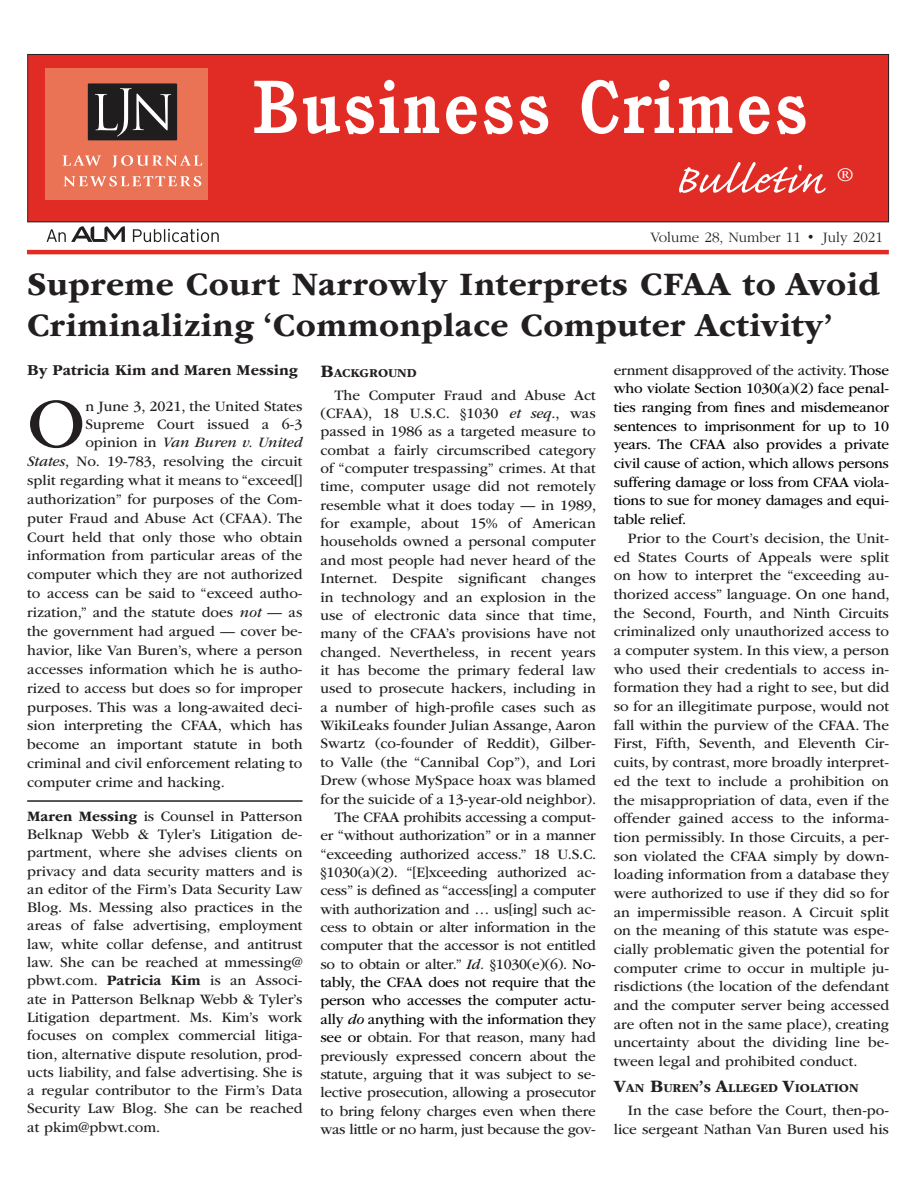
<style>
.page{position:relative;width:918px;height:1188px;background:#fff}
.page>*{position:absolute;margin:0;border:0;box-sizing:border-box;transform-origin:0 0}
.t1{font:73.8px "ITC Garamond Std";color:#231f20}
.t2{font:700 73.2px "Cushing Std";letter-spacing:.05em;color:#fff;scale:.95 1}
.t3{font:51px "Caflisch Script Pro";color:#fff;scale:1.14 1}
.t4{font:700 34.2px/40.7px "ITC Garamond Std";letter-spacing:.015em;color:#231f20}
.t5{font:18px "Sabon LT Std";color:#fff;scale:1.14 1}
.t6{font:700 15.75px "ITC Garamond Std";color:#231f20}
.t7{font:15px/18.3px "ITC Garamond Std";color:#231f20;text-align:right}
.t8{font:15px/18.8px "ITC Garamond Std";letter-spacing:-.015em;color:#040503;text-align:justify}
.t9{font:300 15px "ITC Garamond Std";color:#231f20}
.t10{font:italic 15px "ITC Garamond Std";color:#231f20}
.t11{font:700 12.6px "ITC Garamond Std";color:#231f20}
.s1{font-style:normal}
.s2{font-style:italic}
.s3{font-weight:700}
.s4{font-size:18px}
.s5{color:#040503}
.s6{font-style:italic;color:#040503}
.s7{color:#231f20}
</style>
<div class="page">
<hr style="left:27px;top:250px;width:862px;height:4px;background:#e12c26">
<div style="left:28px;top:54px;width:861px;height:168px;background:#e12c26"></div>
<div style="left:27px;top:54px;width:862px;height:168px;border:1px solid #231f20"></div>
<div style="left:45px;top:68px;width:162px;height:131px;background:#ea7356"></div>
<div style="left:88px;top:83px;width:89px;height:57px;background:#201d1e"></div>
<svg style="left:95px;top:88px;width:76px;height:48px"></svg>
<svg style="left:63px;top:155px;width:38px;height:11px"></svg>
<svg style="left:112px;top:155px;width:90px;height:13px"></svg>
<svg style="left:64px;top:176px;width:137px;height:10px"></svg>
<svg style="left:133px;top:229px;width:86px;height:13px"></svg>
<svg style="left:47px;top:226px;width:78px;height:16px"></svg>
<hr style="left:27px;top:800px;width:276px;height:2px;background:#231f20">
<h2 class="t2" style="left:253px;top:63px;width:585px">Business Crimes</h2>
<h3 class="t3" style="left:673px;top:154px;width:134px">Bulletin</h3>
<p class="t5" style="left:837px;top:164px;width:16px">®</p>
<p class="t9" style="left:650px;top:229px;width:234px">Volume 28, Number 11 • July 2021</p>
<h3 class="t4" style="left:27px;top:264px;width:854px">Supreme Court Narrowly Interprets CFAA to Avoid<br>Criminalizing ‘Commonplace Computer Activity’</h3>
<p class="t6" style="left:27px;top:361px;width:272px">By Patricia Kim and Maren Messing</p>
<h1 class="t1" style="left:27px;top:384px;width:60px">O</h1>
<p class="t7" style="left:85px;top:397px;width:219px">n June 3, 2021, the United States</p>
<p class="t7" style="left:85px;top:415px;width:219px">Supreme Court issued a 6-3</p>
<p class="t10" style="left:85px;top:434px;width:219px"><span class="s1">opinion in</span> Van Buren v. United</p>
<p class="t7" style="left:27px;top:452px;width:277px"><span class="s2">States</span>, No. 19-783, resolving the circuit</p>
<p class="t7" style="left:27px;top:471px;width:277px">split regarding what it means to “exceed[]</p>
<p class="t7" style="left:27px;top:490px;width:277px">authorization” for purposes of the Com-</p>
<p class="t7" style="left:27px;top:509px;width:277px">puter Fraud and Abuse Act (CFAA). The</p>
<p class="t7" style="left:27px;top:528px;width:277px">Court held that only those who obtain</p>
<p class="t7" style="left:27px;top:547px;width:277px">information from particular areas of the</p>
<p class="t7" style="left:27px;top:566px;width:277px">computer which they are not authorized</p>
<p class="t7" style="left:27px;top:585px;width:277px">to access can be said to “exceed autho-</p>
<p class="t7" style="left:27px;top:603px;width:277px">rization,” and the statute does <span class="s2">not</span> — as</p>
<p class="t7" style="left:27px;top:622px;width:277px">the government had argued — cover be-</p>
<p class="t7" style="left:27px;top:641px;width:277px">havior, like Van Buren’s, where a person</p>
<p class="t7" style="left:27px;top:660px;width:277px">accesses information which he is autho-</p>
<p class="t7" style="left:27px;top:679px;width:277px">rized to access but does so for improper</p>
<p class="t7" style="left:27px;top:698px;width:277px">purposes. This was a long-awaited deci-</p>
<p class="t7" style="left:27px;top:717px;width:277px">sion interpreting the CFAA, which has</p>
<p class="t7" style="left:27px;top:736px;width:277px">become an important statute in both</p>
<p class="t7" style="left:27px;top:754px;width:277px">criminal and civil enforcement relating to</p>
<p class="t7" style="left:27px;top:773px;width:199px">computer crime and hacking.</p>
<p class="t7" style="left:27px;top:807px;width:277px;text-align:justify"><span class="s3">Maren Messing</span> is Counsel in Patterson Belknap Webb &amp; Tyler’s Litigation de&shy;partment, where she advises clients on privacy and data security matters and is an editor of the Firm’s Data Security Law Blog. Ms. Messing also practices in the areas of false advertising, employment law, white collar defense, and antitrust law. She can be reached at mmessing@ pbwt.com. <span class="s3">Patricia Kim</span> is an Associ&shy;ate in Patterson Belknap Webb &amp; Tyler’s Litigation department. Ms. Kim’s work focuses on complex commercial litiga&shy;tion, alternative dispute resolution, prod&shy;ucts liability, and false advertising. She is a regular contributor to the Firm’s Data Security Law Blog. She can be reached at pkim@pbwt.com.</p>
<p class="t11" style="left:321px;top:366px;width:98px"><span class="s4">B</span>ACKGROUND</p>
<p class="t7" style="left:321px;top:386px;width:277px">The Computer Fraud and Abuse Act (CFAA), 18 U.S.C. §1030 <span class="s2">et seq</span>., was passed in 1986 as a targeted measure to combat a fairly circumscribed category of “computer trespassing” crimes. At that time, computer usage did not remotely resemble what it does today — in 1989, for example, about 15% of American households owned a personal computer and most people had never heard of the Internet. Despite significant changes in technology and an explosion in the use of electronic data since that time, many of the CFAA’s provisions have not changed. Nevertheless, in recent years it has become the primary federal law used to prosecute hackers, including in a number of high-profile cases such as WikiLeaks founder Julian Assange, Aaron Swartz (co-founder of Reddit), Gilber&shy;to Valle (the “Cannibal Cop”), and Lori Drew (whose MySpace hoax was blamed for the suicide of a 13-year-old neighbor).<br>The CFAA prohibits accessing a comput&shy;er “without authorization” or in a manner “exceeding authorized access.” 18 U.S.C. §1030(a)(2). “[E]xceeding authorized ac&shy;cess” is defined as “access[ing] a computer with authorization and … us[ing] such ac&shy;cess to obtain or alter information in the computer that the accessor is not entitled so to obtain or alter.” <span class="s2">Id.</span> §1030(e)(6). <span class="s5">No&shy;tably, the CFAA does not require that the person who accesses the computer actu&shy;ally</span> <span class="s6">do</span> <span class="s5">anything with the information they see or</span> obtain. For that reason, many had previously expressed concern about the statute, arguing that it was subject to se&shy;lective prosecution, allowing a prosecutor to bring felony charges even when there was little or no harm, just because the gov-</p>
<p class="t8" style="left:614px;top:361px;width:277px"><span class="s7">ernment disapproved of the activity.</span> Those who violate Section 1030(a)(2) face penal&shy;ties ranging from fines and misdemeanor sentences to imprisonment for up to 10 years. The CFAA also provides a private civil cause of action, which allows persons suffering damage or loss from CFAA viola&shy;tions to sue for money damages and equi&shy;table relief.</p>
<p class="t7" style="left:614px;top:529px;width:277px;line-height:18.8px;text-align:justify;text-indent:14px">Prior to the Court’s decision, the Unit&shy;ed States Courts of Appeals were split on how to interpret the “exceeding au&shy;thorized access” language. On one hand, the Second, Fourth, and Ninth Circuits criminalized only unauthorized access to a computer system. In this view, a person who used their credentials to access in&shy;formation they had a right to see, but did so for an illegitimate purpose, would not fall within the purview of the CFAA. The First, Fifth, Seventh, and Eleventh Cir&shy;cuits, by contrast, more broadly interpret&shy;ed the text to include a prohibition on the misappropriation of data, even if the offender gained access to the informa&shy;tion permissibly. In those Circuits, a per&shy;son violated the CFAA simply by down&shy;loading information from a database they were authorized to use if they did so for an impermissible reason. A Circuit split on the meaning of this statute was espe&shy;cially problematic given the potential for computer crime to occur in multiple ju&shy;risdictions (the location of the defendant and the computer server being accessed are often not in the same place), creating uncertainty about the dividing line be&shy;tween legal and prohibited conduct.</p>
<p class="t11" style="left:614px;top:1081px;width:246px"><span class="s4">V</span>AN <span class="s4">B</span>UREN<span class="s4">’</span>S <span class="s4">A</span>LLEGED <span class="s4">V</span>IOLATION</p>
<p class="t7" style="left:614px;top:1101px;width:277px;line-height:18.8px">In the case before the Court, then-po&shy;lice sergeant Nathan Van Buren used his</p>
</div>
